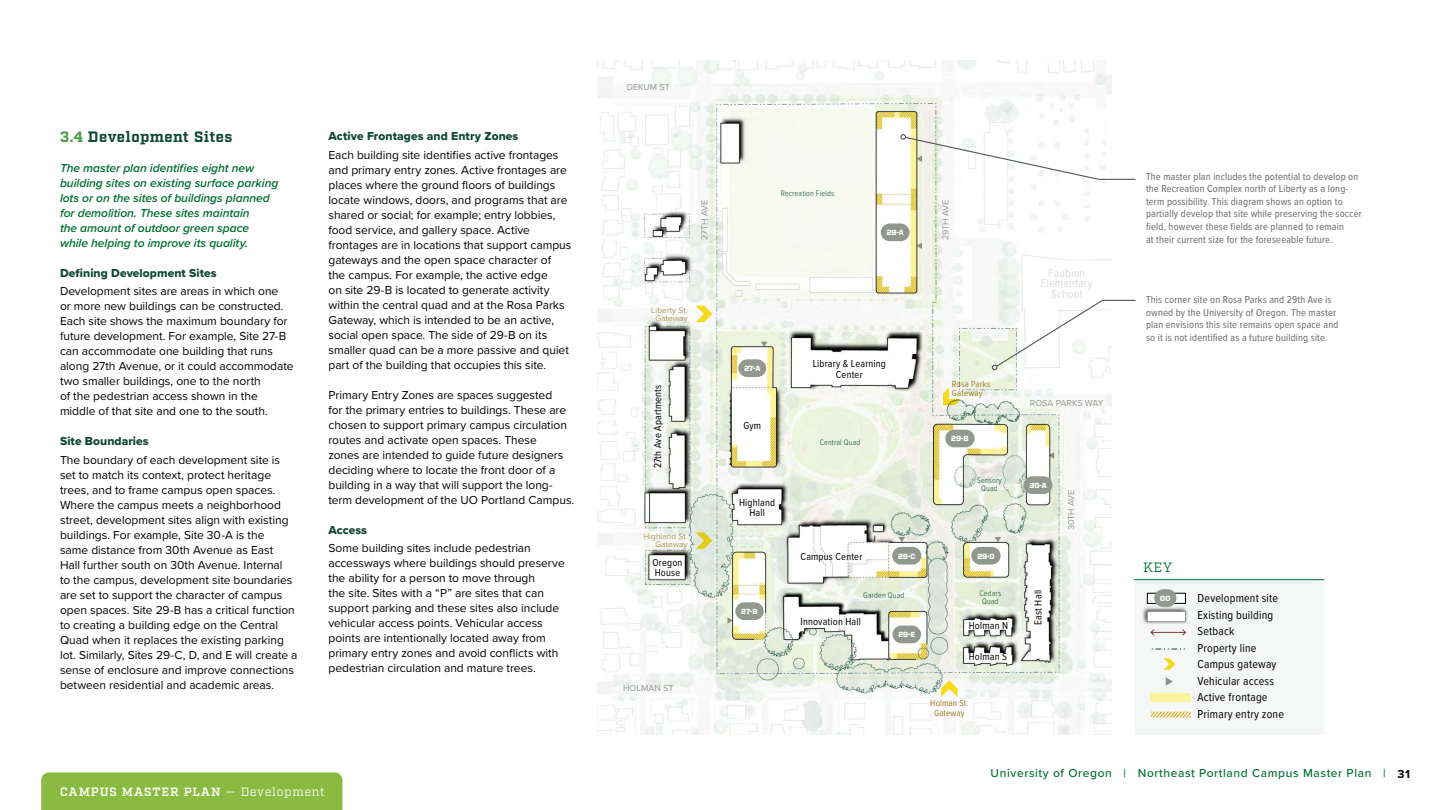
<style>
.page{position:relative;width:1440px;height:810px;background:#fff}
.page>*{position:absolute;margin:0;border:0;box-sizing:border-box;transform-origin:0 0}
.t1{font:700 15px "Factoria";letter-spacing:.025em;color:#104735}
.t2{font:13.5px "Factoria";color:#007030}
.t3{font:12px/15px "Proxima Nova";letter-spacing:-.005em;color:#000}
.t4{font:italic 600 12px/15px "Proxima Nova";letter-spacing:-.005em;color:#007030}
.t5{font:12px/16.5px "Proxima Nova Cond";letter-spacing:.015em;color:#000}
.t6{font:12px "Proxima Nova Extrabld";letter-spacing:.01em;color:#104735}
.t7{font:500 12px "Proxima Nova";letter-spacing:.05em;color:#007030}
.t8{font:600 12px "Factoria";letter-spacing:.075em;color:#fff}
.t9{font:12px/10.5px "Proxima Nova Cond";letter-spacing:.015em;color:#d8dcda;text-align:center}
.t10{font:10.5px/12.6px "Proxima Nova Cond";letter-spacing:.015em;color:#54575c}
.t11{font:10.5px/10.5px "Proxima Nova Cond";letter-spacing:.015em;color:#000;text-align:center}
.t12{font:9.15px/9.1px "Proxima Nova Cond";letter-spacing:.015em;color:#9e7a21}
.t13{font:9px "Proxima Nova";letter-spacing:-.005em;color:#93988f}
.t14{font:300 8.25px/8.2px "Proxima Nova Cond";letter-spacing:.015em;color:#00502f;text-align:center}
.t15{font:300 8.25px/8.2px "Proxima Nova";letter-spacing:.015em;color:#9e7a21;text-align:right}
.t16{font:900 7.5px "United Sans Reg";color:#fff}
.s1{color:#489d46}
.s2{font-weight:400}
.s3{font-weight:700;color:#000}
</style>
<div class="page">
<div style="left:41px;top:772px;width:301px;height:38px;background:#8abb40"></div>
<img style="left:597px;top:60px;width:515px;height:675px">
<svg style="left:761px;top:342px;width:7px;height:5px"></svg>
<svg style="left:728px;top:617px;width:5px;height:7px"></svg>
<svg style="left:917px;top:243px;width:5px;height:6px"></svg>
<svg style="left:995px;top:537px;width:6px;height:5px"></svg>
<svg style="left:899px;top:537px;width:6px;height:5px"></svg>
<div style="left:1134px;top:580px;width:190px;height:155px;background:#f5f6f6"></div>
<svg style="left:1151px;top:712px;width:40px;height:6px"></svg>
<div style="left:881px;top:223px;width:29px;height:18px;background:#93988f;border-radius:9px"></div>
<div style="left:738px;top:359px;width:28px;height:18px;background:#93988f;border-radius:9px"></div>
<div style="left:945px;top:430px;width:30px;height:17px;background:#93988f;border-radius:9px"></div>
<div style="left:735px;top:602px;width:29px;height:18px;background:#93988f;border-radius:9px"></div>
<div style="left:892px;top:547px;width:29px;height:18px;background:#93988f;border-radius:9px"></div>
<div style="left:893px;top:626px;width:28px;height:17px;background:#93988f;border-radius:9px"></div>
<div style="left:971px;top:547px;width:30px;height:18px;background:#93988f;border-radius:9px"></div>
<div style="left:1024px;top:476px;width:28px;height:18px;background:#93988f;border-radius:9px"></div>
<svg style="left:900px;top:134px;width:236px;height:46px"></svg>
<svg style="left:992px;top:299px;width:144px;height:71px"></svg>
<svg style="left:941px;top:680px;width:17px;height:17px"></svg>
<svg style="left:696px;top:532px;width:16px;height:17px"></svg>
<svg style="left:696px;top:306px;width:16px;height:16px"></svg>
<svg style="left:1049px;top:452px;width:5px;height:7px"></svg>
<div style="left:1141px;top:606px;width:47px;height:18px;background:#000;opacity:.75"></div>
<div style="left:1147px;top:611px;width:39px;height:11px;background:#fff;border:1px solid #93988f"></div>
<hr style="left:1151px;top:632px;width:35px;height:1px;background:#83333e">
<svg style="left:1150px;top:629px;width:5px;height:7px"></svg>
<svg style="left:1182px;top:629px;width:5px;height:7px"></svg>
<svg style="left:1164px;top:658px;width:11px;height:12px"></svg>
<svg style="left:1166px;top:677px;width:7px;height:9px"></svg>
<svg style="left:1152px;top:649px;width:33px;height:1px"></svg>
<div style="left:1147px;top:593px;width:39px;height:11px;background:#fff;border:1px solid #000"></div>
<div style="left:1154px;top:589px;width:22px;height:18px;background:#93988f;border-radius:9px"></div>
<hr style="left:1134px;top:579px;width:190px;height:1px;background:#007030">
<svg style="left:943px;top:388px;width:18px;height:17px"></svg>
<div style="left:1150px;top:694px;width:41px;height:8px;background:#fff29c"></div>
<p class="t1" style="left:60px;top:127px;width:174px"><span class="s1">3.4</span> Development Sites</p>
<p class="t4" style="left:60px;top:160px;width:220px">The master plan identifies eight new building sites on existing surface parking lots or on the sites of buildings planned for demolition. These sites maintain<br>the amount of outdoor green space while helping to improve its quality.</p>
<p class="t6" style="left:60px;top:264px;width:158px">Defining Development Sites</p>
<p class="t3" style="left:60px;top:283px;width:235px">Development sites are areas in which one<br>or more new buildings can be constructed.<br>Each site shows the maximum boundary for future development. For example, Site 27-B can accommodate one building that runs along 27th Avenue, or it could accommodate two smaller buildings, one to the north<br>of the pedestrian access shown in the middle of that site and one to the south.</p>
<p class="t6" style="left:60px;top:432px;width:90px">Site Boundaries</p>
<p class="t3" style="left:60px;top:452px;width:239px">The boundary of each development site is set to match its context, protect heritage trees, and to frame campus open spaces.<br>Where the campus meets a neighborhood street, development sites align with existing buildings. For example, Site 30-A is the<br>same distance from 30th Avenue as East<br>Hall further south on 30th Avenue. Internal<br>to the campus, development site boundaries are set to support the character of campus open spaces. Site 29-B has a critical function to creating a building edge on the Central Quad when it replaces the existing parking lot. Similarly, Sites 29-C, D, and E will create a sense of enclosure and improve connections between residential and academic areas.</p>
<p class="t6" style="left:328px;top:127px;width:191px">Active Frontages and Entry Zones</p>
<p class="t3" style="left:328px;top:147px;width:244px">Each building site identifies active frontages and primary entry zones. Active frontages are places where the ground floors of buildings locate windows, doors, and programs that are shared or social; for example; entry lobbies, food service, and gallery space. Active frontages are in locations that support campus gateways and the open space character of<br>the campus. For example, the active edge<br>on site 29-B is located to generate activity within the central quad and at the Rosa Parks Gateway, which is intended to be an active, social open space. The side of 29-B on its smaller quad can be a more passive and quiet part of the building that occupies this site.</p>
<p class="t3" style="left:328px;top:387px;width:247px">Primary Entry Zones are spaces suggested<br>for the primary entries to buildings. These are chosen to support primary campus circulation routes and activate open spaces. These<br>zones are intended to guide future designers deciding where to locate the front door of a building in a way that will support the long&shy;term development of the UO Portland Campus.</p>
<p class="t6" style="left:328px;top:521px;width:40px">Access</p>
<p class="t3" style="left:328px;top:540px;width:238px">Some building sites include pedestrian accessways where buildings should preserve the ability for a person to move through<br>the site. Sites with a “P” are sites that can support parking and these sites also include vehicular access points. Vehicular access points are intentionally located away from primary entry zones and avoid conflicts with pedestrian circulation and mature trees.</p>
<p class="t8" style="left:60px;top:784px;width:266px">CAMPUS MASTER PLAN <span class="s2">— Development</span></p>
<p class="t13" style="left:627px;top:80px;width:45px">DEKUM ST</p>
<p class="t14" style="left:781px;top:189px;width:55px">Recreation Fields</p>
<p class="t13" style="left:698px;top:240px;width:42px;rotate:-90deg">27TH AVE</p>
<p class="t13" style="left:939px;top:240px;width:42px;rotate:-90deg">29TH AVE</p>
<p class="t16" style="left:887px;top:228px;width:18px">29-A</p>
<p class="t15" style="left:651px;top:306px;width:38px;text-align:center">Liberty St.<br>Gateway</p>
<p class="t11" style="left:652px;top:468px;width:85px;rotate:-90deg">27th Ave Apartments</p>
<p class="t15" style="left:643px;top:531px;width:46px">Highland St.<br>Gateway</p>
<p class="t11" style="left:653px;top:557px;width:31px;text-align:left">Oregon<br>House</p>
<p class="t13" style="left:623px;top:681px;width:52px">HOLMAN ST</p>
<p class="t16" style="left:744px;top:364px;width:17px">27-A</p>
<p class="t11" style="left:743px;top:420px;width:19px">Gym</p>
<p class="t11" style="left:739px;top:496px;width:37px">Highland<br>Hall</p>
<p class="t16" style="left:741px;top:607px;width:18px">27-B</p>
<p class="t11" style="left:813px;top:358px;width:75px">Library &amp; Learning<br>Center</p>
<p class="t14" style="left:820px;top:438px;width:42px">Central Quad</p>
<p class="t12" style="left:952px;top:379px;width:40px">Rosa Parks<br>Gateway</p>
<p class="t16" style="left:951px;top:435px;width:19px">29-B</p>
<p class="t14" style="left:977px;top:475px;width:26px">Sensory<br>Quad</p>
<p class="t11" style="left:801px;top:550px;width:63px">Campus Center</p>
<p class="t16" style="left:898px;top:552px;width:19px">29-C</p>
<p class="t16" style="left:977px;top:552px;width:19px">29-D</p>
<p class="t14" style="left:863px;top:591px;width:42px">Garden Quad</p>
<p class="t14" style="left:979px;top:588px;width:23px">Cedars<br>Quad</p>
<p class="t11" style="left:801px;top:615px;width:62px">Innovation Hall</p>
<p class="t11" style="left:969px;top:620px;width:41px">Holman N</p>
<p class="t16" style="left:899px;top:631px;width:18px">29-E</p>
<p class="t11" style="left:969px;top:650px;width:40px">Holman S</p>
<p class="t12" style="left:930px;top:698px;width:40px;text-align:center">Holman St.<br>Gateway</p>
<p class="t9" style="left:1041px;top:267px;width:53px">Faubion<br>Elementary<br>School</p>
<p class="t13" style="left:1030px;top:396px;width:75px">ROSA PARKS WAY</p>
<p class="t16" style="left:1030px;top:481px;width:19px">30-A</p>
<p class="t13" style="left:1064px;top:530px;width:42px;rotate:-90deg">30TH AVE</p>
<p class="t11" style="left:1032px;top:625px;width:36px;rotate:-90deg">East Hall</p>
<p class="t10" style="left:1146px;top:169px;width:217px">The master plan includes the potential to develop on the Recreation Complex north of Liberty as a long&shy;term possibility. This diagram shows an option to partially develop that site while preserving the soccer field, however these fields are planned to remain<br>at their current size for the foreseeable future.</p>
<p class="t10" style="left:1146px;top:293px;width:194px">This corner site on Rosa Parks and 29th Ave is owned by the University of Oregon. The master plan envisions this site remains open space and so it is not identified as a future building site.</p>
<p class="t2" style="left:1143px;top:559px;width:31px">KEY</p>
<p class="t16" style="left:1160px;top:594px;width:12px">00</p>
<p class="t5" style="left:1198px;top:590px;width:88px">Development site<br>Existing building<br>Setback<br>Property line<br>Campus gateway<br>Vehicular access<br>Active frontage<br>Primary entry zone</p>
<p class="t7" style="left:991px;top:764px;width:421px">University of Oregon | Northeast Portland Campus Master Plan | <span class="s3">31</span></p>
</div>
